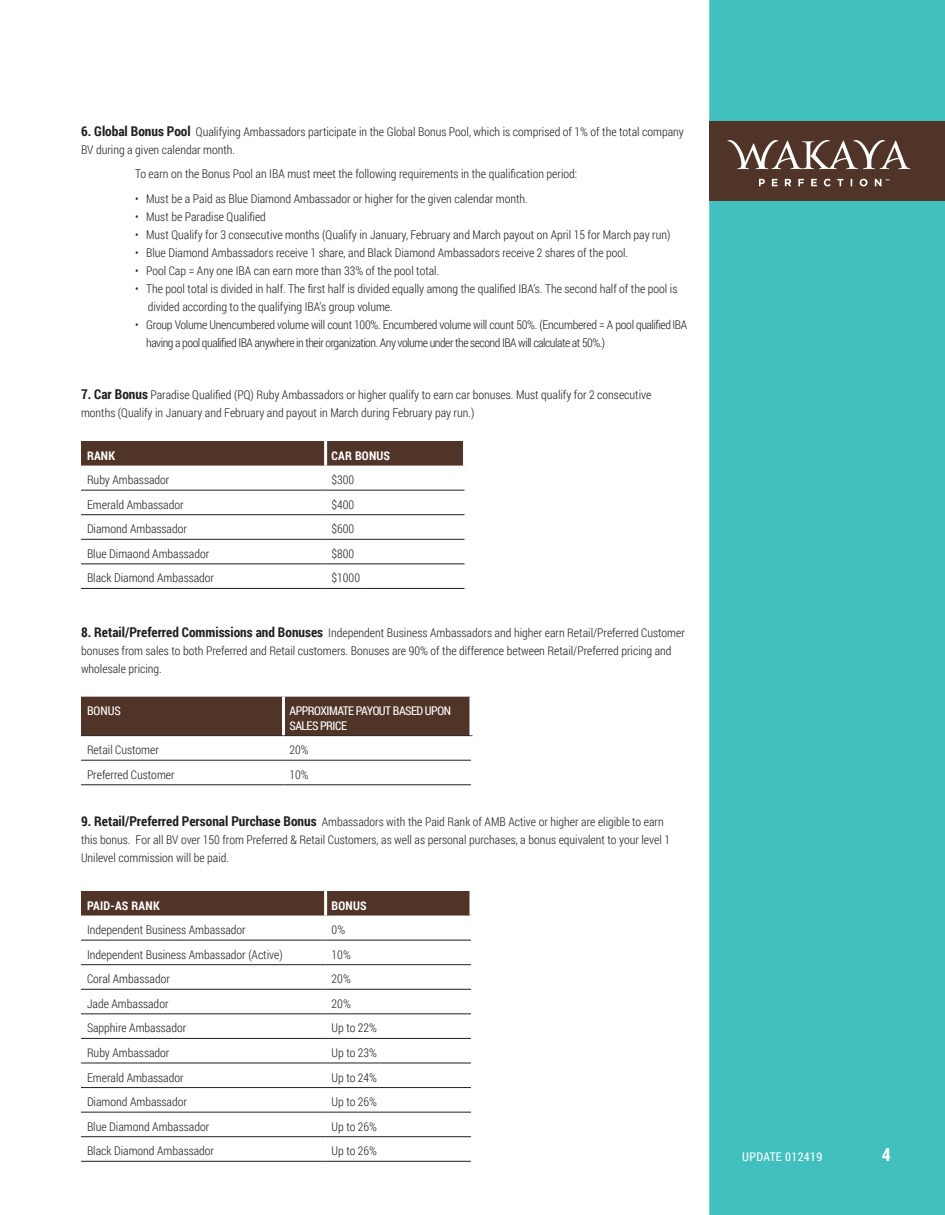
<style>
.page{position:relative;width:945px;height:1215px;background:#fff}
.page>*{position:absolute;margin:0;border:0;box-sizing:border-box;transform-origin:0 0}
.t1{font:700 18px "Roboto Condensed";color:#fff}
.t2{font:300 12px/18px "Roboto Condensed";color:#231f20}
.t3{font:300 12px/18px "Roboto Condensed";letter-spacing:-.04em;color:#231f20}
.t4{font:12px/14.4px "Roboto Condensed";letter-spacing:-.04em;color:#fff}
.t5{font:700 12px "Roboto Condensed";letter-spacing:.02em;color:#fff}
.t6{font:12px "Roboto Condensed";letter-spacing:.03em;color:#fff}
.s1{font-weight:700;font-size:13.5px}
</style>
<div class="page">
<div style="left:709px;top:0;width:236px;height:1215px;background:#42c0bf"></div>
<div style="left:709px;top:122px;width:236px;height:79px;background:#503427"></div>
<svg style="left:727px;top:140px;width:184px;height:29px"></svg>
<svg style="left:759px;top:179px;width:130px;height:7px"></svg>
<div style="left:81px;top:441px;width:382px;height:25px;background:#503427"></div>
<hr style="left:324px;top:441px;width:3px;height:25px;background:#fff">
<hr style="left:81px;top:490px;width:245px;height:1px;background:#231f20">
<hr style="left:326px;top:490px;width:139px;height:1px;background:#231f20">
<hr style="left:81px;top:514px;width:245px;height:1px;background:#231f20">
<hr style="left:326px;top:514px;width:139px;height:1px;background:#231f20">
<hr style="left:81px;top:539px;width:245px;height:1px;background:#231f20">
<hr style="left:326px;top:539px;width:139px;height:1px;background:#231f20">
<hr style="left:81px;top:563px;width:245px;height:1px;background:#231f20">
<hr style="left:326px;top:563px;width:139px;height:1px;background:#231f20">
<hr style="left:81px;top:588px;width:245px;height:1px;background:#231f20">
<hr style="left:326px;top:588px;width:139px;height:1px;background:#231f20">
<div style="left:81px;top:697px;width:389px;height:38px;background:#503427"></div>
<hr style="left:81px;top:735px;width:203px;height:1px;background:#231f20">
<hr style="left:284px;top:735px;width:188px;height:1px;background:#231f20">
<hr style="left:81px;top:760px;width:203px;height:1px;background:#231f20">
<hr style="left:284px;top:760px;width:187px;height:1px;background:#231f20">
<hr style="left:81px;top:784px;width:203px;height:1px;background:#231f20">
<hr style="left:284px;top:784px;width:187px;height:1px;background:#231f20">
<hr style="left:282px;top:697px;width:3px;height:38px;background:#fff">
<div style="left:81px;top:891px;width:389px;height:25px;background:#503427"></div>
<hr style="left:324px;top:891px;width:3px;height:25px;background:#fff">
<hr style="left:81px;top:940px;width:245px;height:1px;background:#231f20">
<hr style="left:326px;top:940px;width:145px;height:1px;background:#231f20">
<hr style="left:81px;top:964px;width:245px;height:1px;background:#231f20">
<hr style="left:326px;top:964px;width:145px;height:1px;background:#231f20">
<hr style="left:81px;top:989px;width:245px;height:1px;background:#231f20">
<hr style="left:326px;top:989px;width:145px;height:1px;background:#231f20">
<hr style="left:81px;top:1013px;width:245px;height:1px;background:#231f20">
<hr style="left:326px;top:1013px;width:145px;height:1px;background:#231f20">
<hr style="left:81px;top:1038px;width:245px;height:1px;background:#231f20">
<hr style="left:326px;top:1038px;width:145px;height:1px;background:#231f20">
<hr style="left:81px;top:1063px;width:245px;height:1px;background:#231f20">
<hr style="left:326px;top:1063px;width:145px;height:1px;background:#231f20">
<hr style="left:81px;top:1087px;width:245px;height:1px;background:#231f20">
<hr style="left:326px;top:1087px;width:145px;height:1px;background:#231f20">
<hr style="left:81px;top:1112px;width:245px;height:1px;background:#231f20">
<hr style="left:326px;top:1112px;width:145px;height:1px;background:#231f20">
<hr style="left:81px;top:1136px;width:245px;height:1px;background:#231f20">
<hr style="left:326px;top:1136px;width:145px;height:1px;background:#231f20">
<hr style="left:81px;top:1161px;width:245px;height:1px;background:#231f20">
<hr style="left:326px;top:1161px;width:145px;height:1px;background:#231f20">
<p class="t2" style="left:81px;top:122px;width:604px"><span class="s1">6. Global Bonus Pool</span> Qualifying Ambassadors participate in the Global Bonus Pool, which is comprised of 1% of the total company<br>BV during a given calendar month.</p>
<p class="t2" style="left:135px;top:165px;width:444px">To earn on the Bonus Pool an IBA must meet the following requirements in the qualification period:</p>
<p class="t2" style="left:135px;top:189px;width:394px">• Must be a Paid as Blue Diamond Ambassador or higher for the given calendar month.</p>
<p class="t2" style="left:135px;top:207px;width:132px">• Must be Paradise Qualified</p>
<p class="t2" style="left:135px;top:225px;width:537px">• Must Qualify for 3 consecutive months (Qualify in January, February and March payout on April 15 for March pay run)</p>
<p class="t2" style="left:135px;top:243px;width:495px">• Blue Diamond Ambassadors receive 1 share, and Black Diamond Ambassadors receive 2 shares of the pool.</p>
<p class="t2" style="left:135px;top:261px;width:306px">• Pool Cap = Any one IBA can earn more than 33% of the pool total.</p>
<p class="t2" style="left:148px;top:279px;width:531px;text-indent:-13px">• The pool total is divided in half. The first half is divided equally among the qualified IBA’s. The second half of the pool is divided according to the qualifying IBA’s group volume.</p>
<p class="t3" style="left:146px;top:315px;width:543px;text-indent:-11px">• Group Volume Unencumbered volume will count 100%. Encumbered volume will count 50%. (Encumbered = A pool qualified IBA having a pool qualified IBA anywhere in their organization. Any volume under the second IBA will calculate at 50%.)</p>
<p class="t2" style="left:81px;top:385px;width:572px"><span class="s1">7. Car Bonus</span> Paradise Qualified (PQ) Ruby Ambassadors or higher qualify to earn car bonuses. Must qualify for 2 consecutive months (Qualify in January and February and payout in March during February pay run.)</p>
<p class="t5" style="left:87px;top:447px;width:30px">RANK</p>
<p class="t5" style="left:332px;top:447px;width:60px">CAR BONUS</p>
<p class="t2" style="left:87px;top:470px;width:84px">Ruby Ambassador</p>
<p class="t2" style="left:332px;top:470px;width:24px">$300</p>
<p class="t2" style="left:87px;top:495px;width:98px">Emerald Ambassador</p>
<p class="t2" style="left:332px;top:495px;width:24px">$400</p>
<p class="t2" style="left:87px;top:520px;width:102px">Diamond Ambassador</p>
<p class="t2" style="left:332px;top:520px;width:24px">$600</p>
<p class="t2" style="left:87px;top:544px;width:124px">Blue Dimaond Ambassador</p>
<p class="t2" style="left:332px;top:544px;width:24px">$800</p>
<p class="t2" style="left:87px;top:569px;width:129px">Black Diamond Ambassador</p>
<p class="t2" style="left:332px;top:569px;width:30px">$1000</p>
<p class="t2" style="left:81px;top:624px;width:605px"><span class="s1">8. Retail/Preferred Commissions and Bonuses</span> Independent Business Ambassadors and higher earn Retail/Preferred Customer bonuses from sales to both Preferred and Retail customers. Bonuses are 90% of the difference between Retail/Preferred pricing and wholesale pricing.</p>
<p class="t4" style="left:87px;top:703px;width:35px">BONUS</p>
<p class="t4" style="left:290px;top:703px;width:163px">APPROXIMATE PAYOUT BASED UPON<br>SALES PRICE</p>
<p class="t2" style="left:87px;top:741px;width:73px">Retail Customer</p>
<p class="t2" style="left:290px;top:741px;width:21px">20%</p>
<p class="t2" style="left:87px;top:765px;width:89px">Preferred Customer</p>
<p class="t2" style="left:290px;top:765px;width:21px">10%</p>
<p class="t2" style="left:81px;top:813px;width:591px"><span class="s1">9. Retail/Preferred Personal Purchase Bonus</span> Ambassadors with the Paid Rank of AMB Active or higher are eligible to earn this bonus. For all BV over 150 from Preferred &amp; Retail Customers, as well as personal purchases, a bonus equivalent to your level 1<br>Unilevel commission will be paid.</p>
<p class="t5" style="left:87px;top:897px;width:74px">PAID-AS RANK</p>
<p class="t5" style="left:332px;top:897px;width:37px">BONUS</p>
<p class="t2" style="left:87px;top:920px;width:160px">Independent Business Ambassador</p>
<p class="t2" style="left:332px;top:920px;width:15px">0%</p>
<p class="t2" style="left:87px;top:945px;width:197px">Independent Business Ambassador (Active)</p>
<p class="t2" style="left:332px;top:945px;width:21px">10%</p>
<p class="t2" style="left:87px;top:970px;width:84px">Coral Ambassador</p>
<p class="t2" style="left:332px;top:970px;width:21px">20%</p>
<p class="t2" style="left:87px;top:994px;width:83px">Jade Ambassador</p>
<p class="t2" style="left:332px;top:994px;width:21px">20%</p>
<p class="t2" style="left:87px;top:1019px;width:101px">Sapphire Ambassador</p>
<p class="t2" style="left:332px;top:1019px;width:47px">Up to 22%</p>
<p class="t2" style="left:87px;top:1043px;width:84px">Ruby Ambassador</p>
<p class="t2" style="left:332px;top:1043px;width:47px">Up to 23%</p>
<p class="t2" style="left:87px;top:1068px;width:98px">Emerald Ambassador</p>
<p class="t2" style="left:332px;top:1068px;width:47px">Up to 24%</p>
<p class="t2" style="left:87px;top:1092px;width:102px">Diamond Ambassador</p>
<p class="t2" style="left:332px;top:1092px;width:47px">Up to 26%</p>
<p class="t2" style="left:87px;top:1117px;width:124px">Blue Diamond Ambassador</p>
<p class="t2" style="left:332px;top:1117px;width:47px">Up to 26%</p>
<p class="t2" style="left:87px;top:1142px;width:129px">Black Diamond Ambassador</p>
<p class="t2" style="left:332px;top:1142px;width:47px">Up to 26%</p>
<p class="t6" style="left:742px;top:1148px;width:81px">UPDATE 012419</p>
<h1 class="t1" style="left:882px;top:1142px;width:10px">4</h1>
</div>
